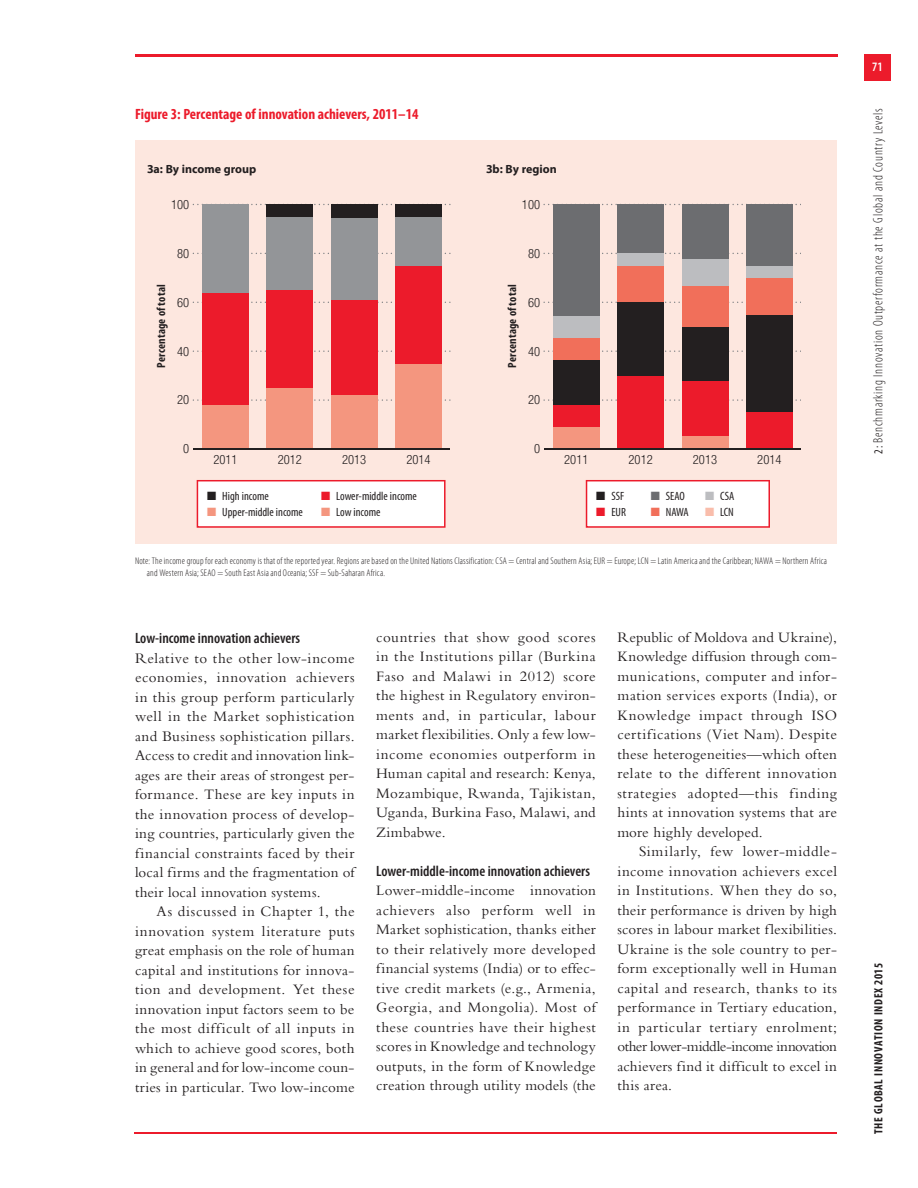
<style>
.page{position:relative;width:918px;height:1188px;background:#fff}
.page>*{position:absolute;margin:0;border:0;box-sizing:border-box;transform-origin:0 0}
.t1{font:15px/19.5px "Bembo Std";letter-spacing:.015em;color:#231f20;text-align:justify}
.t2{font:600 condensed 15px "Myriad Pro";color:#231f20}
.t3{font:700 condensed 15px "Myriad Pro";color:#ec1b2b}
.t4{font:300 condensed 13.5px "Myriad Pro";letter-spacing:.05em;color:#231f20}
.t5{font:600 condensed 12.75px "Myriad Pro";color:#fff}
.t6{font:300 condensed 12.6px "Helvetica Neue LT Pro";color:#231f20}
.t7{font:condensed 12px/16.5px "Myriad Pro";color:#231f20}
.t8{font:700 condensed 12px "Myriad Pro";letter-spacing:.02em;color:#231f20}
.t9{font:700 condensed 12px "Myriad Pro";letter-spacing:.05em;color:#231f20}
.t10{font:700 12px "Myriad Pro";color:#231f20}
.t11{font:300 condensed 9.75px/12px "Myriad Pro";letter-spacing:.015em;color:#231f20}
.s1{font-weight:400;font-size:12px}
</style>
<div class="page">
<hr style="left:135px;top:1132px;width:702px;height:2px;background:#ec1b2b">
<div style="left:864px;top:54px;width:27px;height:27px;background:#ec1b2b"></div>
<hr style="left:135px;top:54px;width:702px;height:3px;background:#ec1b2b">
<div style="left:135px;top:140px;width:702px;height:404px;background:#fde7df"></div>
<svg style="left:193px;top:399px;width:257px;height:2px"></svg>
<svg style="left:193px;top:351px;width:257px;height:1px"></svg>
<svg style="left:193px;top:302px;width:257px;height:1px"></svg>
<svg style="left:193px;top:253px;width:257px;height:1px"></svg>
<svg style="left:193px;top:204px;width:257px;height:1px"></svg>
<div style="left:202px;top:405px;width:47px;height:44px;background:#f4967f"></div>
<div style="left:267px;top:388px;width:46px;height:61px;background:#f4967f"></div>
<div style="left:331px;top:395px;width:46px;height:54px;background:#f4967f"></div>
<div style="left:395px;top:363px;width:47px;height:86px;background:#f4967f"></div>
<div style="left:202px;top:293px;width:47px;height:112px;background:#ec1b2b"></div>
<div style="left:267px;top:290px;width:46px;height:98px;background:#ec1b2b"></div>
<div style="left:331px;top:300px;width:46px;height:95px;background:#ec1b2b"></div>
<div style="left:395px;top:266px;width:47px;height:97px;background:#ec1b2b"></div>
<div style="left:202px;top:205px;width:47px;height:88px;background:#939598"></div>
<div style="left:267px;top:217px;width:46px;height:73px;background:#939598"></div>
<div style="left:331px;top:218px;width:46px;height:82px;background:#939598"></div>
<div style="left:395px;top:217px;width:47px;height:49px;background:#939598"></div>
<div style="left:267px;top:204px;width:46px;height:13px;background:#231f20"></div>
<div style="left:331px;top:204px;width:46px;height:14px;background:#231f20"></div>
<div style="left:395px;top:204px;width:47px;height:13px;background:#231f20"></div>
<hr style="left:193px;top:448px;width:257px;height:2px;background:#231f20">
<svg style="left:543px;top:399px;width:258px;height:2px"></svg>
<svg style="left:543px;top:351px;width:258px;height:1px"></svg>
<svg style="left:543px;top:302px;width:258px;height:1px"></svg>
<svg style="left:543px;top:253px;width:258px;height:1px"></svg>
<svg style="left:543px;top:204px;width:258px;height:1px"></svg>
<div style="left:553px;top:427px;width:47px;height:22px;background:#f4967f"></div>
<div style="left:682px;top:435px;width:46px;height:14px;background:#f4967f"></div>
<div style="left:553px;top:405px;width:47px;height:22px;background:#ec1b2b"></div>
<div style="left:618px;top:376px;width:46px;height:73px;background:#ec1b2b"></div>
<div style="left:682px;top:381px;width:46px;height:54px;background:#ec1b2b"></div>
<div style="left:746px;top:412px;width:47px;height:37px;background:#ec1b2b"></div>
<div style="left:553px;top:360px;width:47px;height:45px;background:#231f20"></div>
<div style="left:618px;top:302px;width:46px;height:74px;background:#231f20"></div>
<div style="left:682px;top:327px;width:46px;height:54px;background:#231f20"></div>
<div style="left:746px;top:315px;width:47px;height:97px;background:#231f20"></div>
<div style="left:553px;top:338px;width:47px;height:22px;background:#f16f5a"></div>
<div style="left:618px;top:266px;width:46px;height:36px;background:#f16f5a"></div>
<div style="left:682px;top:286px;width:46px;height:41px;background:#f16f5a"></div>
<div style="left:746px;top:278px;width:47px;height:37px;background:#f16f5a"></div>
<div style="left:553px;top:316px;width:47px;height:22px;background:#bcbdc0"></div>
<div style="left:618px;top:253px;width:46px;height:13px;background:#bcbdc0"></div>
<div style="left:682px;top:259px;width:46px;height:27px;background:#bcbdc0"></div>
<div style="left:746px;top:266px;width:47px;height:12px;background:#bcbdc0"></div>
<div style="left:553px;top:204px;width:47px;height:112px;background:#6c6d70"></div>
<div style="left:618px;top:204px;width:46px;height:49px;background:#6c6d70"></div>
<div style="left:682px;top:204px;width:46px;height:55px;background:#6c6d70"></div>
<div style="left:746px;top:204px;width:47px;height:62px;background:#6c6d70"></div>
<hr style="left:544px;top:448px;width:257px;height:2px;background:#231f20">
<svg style="left:197px;top:480px;width:249px;height:48px;background:#fdeeef"></svg>
<svg style="left:586px;top:480px;width:184px;height:48px;background:#fdedee"></svg>
<p class="t3" style="left:135px;top:106px;width:285px">Figure 3: Percentage of innovation achievers, 2011–14</p>
<p class="t10" style="left:147px;top:163px;width:111px">3a: By income group</p>
<p class="t10" style="left:486px;top:163px;width:72px">3b: By region</p>
<p class="t6" style="left:171px;top:197px;width:20px">100</p>
<p class="t6" style="left:177px;top:246px;width:14px">80</p>
<p class="t6" style="left:522px;top:197px;width:20px">100</p>
<p class="t6" style="left:528px;top:246px;width:14px">80</p>
<p class="t8" style="left:155px;top:368px;width:85px;rotate:-90deg">Percentage of total</p>
<p class="t8" style="left:506px;top:368px;width:85px;rotate:-90deg">Percentage of total</p>
<p class="t6" style="left:177px;top:295px;width:14px">60</p>
<p class="t6" style="left:177px;top:344px;width:14px">40</p>
<p class="t6" style="left:528px;top:295px;width:14px">60</p>
<p class="t6" style="left:528px;top:344px;width:14px">40</p>
<p class="t6" style="left:177px;top:393px;width:14px">20</p>
<p class="t6" style="left:528px;top:393px;width:14px">20</p>
<p class="t6" style="left:183px;top:442px;width:8px">0</p>
<p class="t6" style="left:213px;top:452px;width:26px">2011</p>
<p class="t6" style="left:278px;top:452px;width:26px">2012</p>
<p class="t6" style="left:342px;top:452px;width:26px">2013</p>
<p class="t6" style="left:407px;top:452px;width:26px">2014</p>
<p class="t6" style="left:534px;top:442px;width:8px">0</p>
<p class="t6" style="left:564px;top:452px;width:26px">2011</p>
<p class="t6" style="left:629px;top:452px;width:26px">2012</p>
<p class="t6" style="left:693px;top:452px;width:26px">2013</p>
<p class="t6" style="left:757px;top:452px;width:26px">2014</p>
<p class="t7" style="left:222px;top:488px;width:82px">High income<br>Upper-middle income</p>
<p class="t7" style="left:336px;top:488px;width:82px">Lower-middle income<br>Low income</p>
<p class="t7" style="left:611px;top:488px;width:16px">SSF<br>EUR</p>
<p class="t7" style="left:666px;top:488px;width:24px">SEAO<br>NAWA</p>
<p class="t7" style="left:720px;top:488px;width:16px">CSA<br>LCN</p>
<p class="t11" style="left:147px;top:555px;width:682px;text-indent:-12px">Note: The income group for each economy is that of the reported year. Regions are based on the United Nations Classification: CSA = Central and Southern Asia; EUR = Europe; LCN = Latin America and the Caribbean; NAWA = Northern Africa and Western Asia; SEAO = South East Asia and Oceania; SSF = Sub-Saharan Africa.</p>
<p class="t2" style="left:135px;top:630px;width:167px">Low-income innovation achievers</p>
<p class="t1" style="left:135px;top:648px;width:221px">Relative to the other low-income economies, innovation achievers in this group perform particularly well in the Market sophistication and Business sophistication pillars.<br>Access to credit and innovation link&shy;ages are their areas of strongest per&shy;formance. These are key inputs in the innovation process of develop&shy;ing countries, particularly given the financial constraints faced by their local firms and the fragmentation of their local innovation systems.</p>
<p class="t1" style="left:135px;top:901px;width:221px;text-indent:22px">As discussed in Chapter 1, the innovation system literature puts great emphasis on the role of human capital and institutions for innova&shy;tion and development. Yet these innovation input factors seem to be the most difficult of all inputs in which to achieve good scores, both in general and for low-income coun&shy;tries in particular. Two low-income</p>
<p class="t1" style="left:376px;top:627px;width:221px">countries that show good scores in the Institutions pillar (Burkina Faso and Malawi in 2012) score the highest in Regulatory environ&shy;ments and, in particular, labour market flexibilities. Only a few low&shy;income economies outperform in Human capital and research: Kenya, Mozambique, Rwanda, Tajikistan, Uganda, Burkina Faso, Malawi, and Zimbabwe.</p>
<p class="t2" style="left:376px;top:863px;width:215px">Lower-middle-income innovation achievers</p>
<p class="t1" style="left:376px;top:881px;width:221px">Lower-middle-income innovation achievers also perform well in Market sophistication, thanks either to their relatively more developed financial systems (India) or to effec&shy;tive credit markets (e.g., Armenia, Georgia, and Mongolia). Most of these countries have their highest scores in Knowledge and technology outputs, in the form of Knowledge creation through utility models (the</p>
<p class="t1" style="left:617px;top:627px;width:221px">Republic of Moldova and Ukraine), Knowledge diffusion through com&shy;munications, computer and infor&shy;mation services exports (India), or Knowledge impact through ISO certifications (Viet Nam). Despite these heterogeneities—which often relate to the different innovation strategies adopted—this finding hints at innovation systems that are more highly developed.</p>
<p class="t1" style="left:617px;top:842px;width:221px;text-indent:22px">Similarly, few lower-middle&shy;income innovation achievers excel in Institutions. When they do so, their performance is driven by high scores in labour market flexibilities.<br>Ukraine is the sole country to per&shy;form exceptionally well in Human capital and research, thanks to its performance in Tertiary education, in particular tertiary enrolment; other lower-middle-income innovation achievers find it difficult to excel in this area.</p>
<p class="t5" style="left:872px;top:60px;width:12px">71</p>
<p class="t4" style="left:871px;top:454px;width:347px;rotate:-90deg"><span class="s1">2:</span> Benchmarking Innovation Outperformance at the Global and Country Levels</p>
<p class="t9" style="left:872px;top:1134px;width:173px;rotate:-90deg">THE GLOBAL INNOVATION INDEX 2015</p>
</div>
